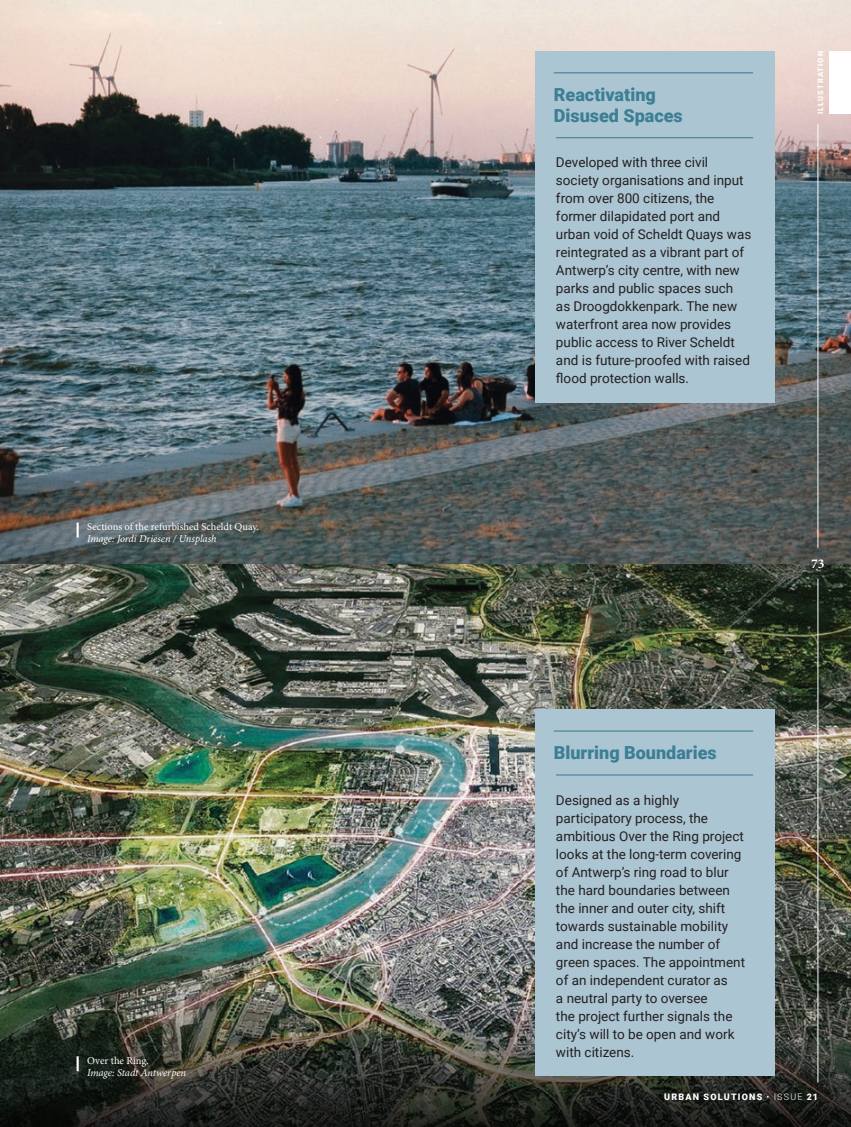
<style>
.page{position:relative;width:851px;height:1127px;background:#fff}
.page>*{position:absolute;margin:0;border:0;box-sizing:border-box;transform-origin:0 0}
.t1{font:900 18px/21px "Roboto";color:#3c7f95}
.t2{font:13.5px/18px "Roboto";color:#231f20}
.t3{font:700 13.5px "Minion Pro";color:#fff}
.t4{font:10.5px "Minion Pro";color:#fff}
.t5{font:italic 10.5px "Minion Pro";letter-spacing:-.005em;color:#fff}
.t6{font:900 9px "Roboto";letter-spacing:.135em;color:#fff}
.t7{font:900 7.5px "Roboto";letter-spacing:.135em;color:#fff}
.s1{font-weight:300}
</style>
<div class="page">
<img style="left:0;top:0;width:850px;height:1127px">
<div style="left:534px;top:709px;width:240px;height:367px;background:#acc5d2"></div>
<div style="left:534px;top:51px;width:240px;height:352px;background:#acc5d2"></div>
<svg style="left:77px;top:1056px;width:2px;height:15px"></svg>
<svg style="left:77px;top:522px;width:2px;height:15px"></svg>
<hr style="left:556px;top:774px;width:197px;height:1px;background:#3c7f95">
<hr style="left:556px;top:137px;width:197px;height:1px;background:#3c7f95">
<hr style="left:553px;top:730px;width:200px;height:1px;background:#3c7f95">
<hr style="left:553px;top:72px;width:200px;height:1px;background:#3c7f95">
<hr style="left:817px;top:579px;width:1px;height:503px;background:#fff">
<hr style="left:817px;top:124px;width:1px;height:424px;background:#fff">
<div style="left:829px;top:51px;width:21px;height:62px;background:#fff"></div>
<p class="t4" style="left:87px;top:520px;width:173px">Sections of the refurbished Scheldt Quay.</p>
<p class="t5" style="left:87px;top:532px;width:131px">Image: Jordi Driesen / Unsplash</p>
<p class="t4" style="left:87px;top:1053px;width:63px">Over the Ring.</p>
<p class="t5" style="left:87px;top:1065px;width:100px">Image: Stadt Antwerpen</p>
<h1 class="t1" style="left:553px;top:83px;width:130px">Reactivating<br>Disused Spaces</h1>
<p class="t2" style="left:556px;top:153px;width:197px">Developed with three civil society organisations and input from over 800 citizens, the former dilapidated port and urban void of Scheldt Quays was reintegrated as a vibrant part of<br>Antwerp’s city centre, with new parks and public spaces such<br>as Droogdokkenpark. The new waterfront area now provides public access to River Scheldt and is future-proofed with raised flood protection walls.</p>
<p class="t7" style="left:815px;top:114px;width:64px;rotate:-90deg">ILLUSTRATION</p>
<p class="t3" style="left:811px;top:554px;width:15px">73</p>
<h1 class="t1" style="left:553px;top:741px;width:164px">Blurring Boundaries</h1>
<p class="t2" style="left:556px;top:790px;width:190px">Designed as a highly participatory process, the ambitious Over the Ring project looks at the long-term covering of Antwerp’s ring road to blur the hard boundaries between the inner and outer city, shift towards sustainable mobility and increase the number of green spaces. The appointment of an independent curator as<br>a neutral party to oversee<br>the project further signals the city’s will to be open and work with citizens.</p>
<p class="t6" style="left:664px;top:1090px;width:155px">URBAN SOLUTIONS <span class="s1">• ISSUE</span> 21</p>
</div>
